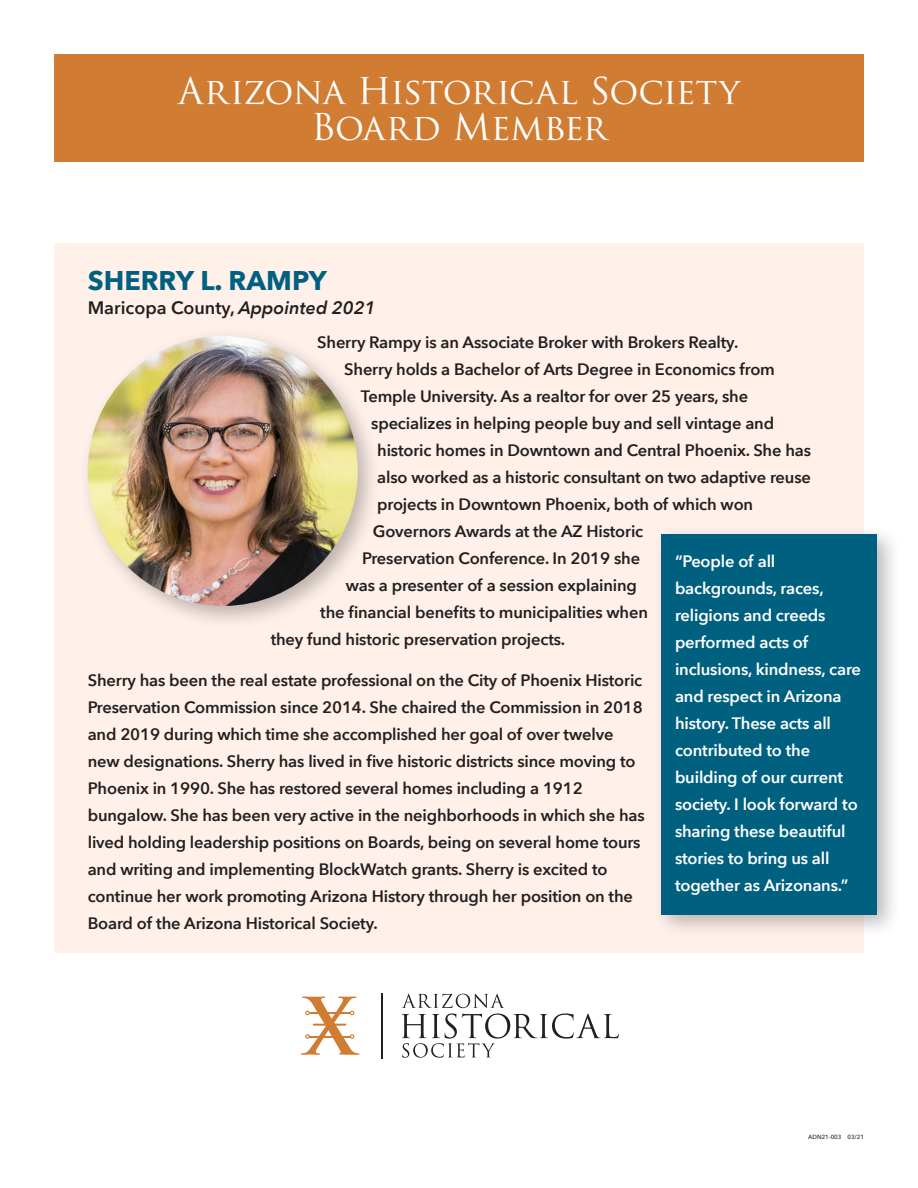
<style>
.page{position:relative;width:918px;height:1188px;background:#fff}
.page>*{position:absolute;margin:0;border:0;box-sizing:border-box;transform-origin:0 0}
.t1{font:36px/36px "Trajan Pro";letter-spacing:-.015em;color:#fff;text-align:center}
.name{font:700 27px "Avenir Next LT Pro";color:#00607f}
.name-2{font:600 18px "Avenir Next LT Pro";color:#231f20}
.text_demi{font:600 16.5px/27px "Avenir Next LT Pro";letter-spacing:-.01em;color:#231f20}
.text_demi-2{font:600 16.5px/27px "Avenir Next LT Pro";letter-spacing:-.01em;color:#fff}
.t2{font:500 6px "Avenir Next LT Pro";color:#231f20}
.s1{font-style:italic}
</style>
<div class="page">
<div style="left:54px;top:54px;width:810px;height:108px;background:#d07c32"></div>
<svg style="left:402px;top:994px;width:102px;height:14px"></svg>
<svg style="left:401px;top:1014px;width:218px;height:44px"></svg>
<svg style="left:301px;top:997px;width:59px;height:58px"></svg>
<hr style="left:381px;top:993px;width:1px;height:65px;background:#231f20">
<div style="left:54px;top:243px;width:810px;height:710px;background:#fff1ea"></div>
<div style="left:78px;top:326px;width:304px;height:304px;background:#231f20;opacity:.3"></div>
<img style="left:88px;top:336px;width:270px;height:270px;border-radius:135px">
<div style="left:652px;top:524px;width:249px;height:414px;background:#231f20;opacity:.3"></div>
<div style="left:662px;top:534px;width:216px;height:380px;background:#00607f"></div>
<h1 class="t1" style="left:178px;top:72px;width:563px">Arizona Historical Society<br>Board Member</h1>
<p class="name" style="left:88px;top:264px;width:241px">SHERRY L. RAMPY</p>
<p class="name-2" style="left:88px;top:297px;width:290px">Maricopa County, <span class="s1">Appointed 2021</span></p>
<p class="text_demi" style="left:317px;top:329px;width:423px">Sherry Rampy is an Associate Broker with Brokers Realty.</p>
<p class="text_demi" style="left:344px;top:356px;width:432px">Sherry holds a Bachelor of Arts Degree in Economics from</p>
<p class="text_demi" style="left:361px;top:383px;width:389px">Temple University. As a realtor for over 25 years, she</p>
<p class="text_demi" style="left:371px;top:410px;width:404px">specializes in helping people buy and sell vintage and</p>
<p class="text_demi" style="left:377px;top:437px;width:435px">historic homes in Downtown and Central Phoenix. She has</p>
<p class="text_demi" style="left:377px;top:464px;width:435px">also worked as a historic consultant on two adaptive reuse</p>
<p class="text_demi" style="left:377px;top:491px;width:377px">projects in Downtown Phoenix, both of which won</p>
<p class="text_demi" style="left:373px;top:518px;width:272px">Governors Awards at the AZ Historic</p>
<p class="text_demi" style="left:362px;top:545px;width:279px">Preservation Conference. In 2019 she</p>
<p class="text_demi" style="left:346px;top:572px;width:293px">was a presenter of a session explaining</p>
<p class="text_demi" style="left:320px;top:599px;width:329px">the financial benefits to municipalities when</p>
<p class="text_demi" style="left:271px;top:626px;width:296px">they fund historic preservation projects.</p>
<p class="text_demi" style="left:88px;top:666px;width:558px">Sherry has been the real estate professional on the City of Phoenix Historic Preservation Commission since 2014. She chaired the Commission in 2018 and 2019 during which time she accomplished her goal of over twelve new designations. Sherry has lived in five historic districts since moving to Phoenix in 1990. She has restored several homes including a 1912 bungalow. She has been very active in the neighborhoods in which she has lived holding leadership positions on Boards, being on several home tours and writing and implementing BlockWatch grants. Sherry is excited to continue her work promoting Arizona History through her position on the Board of the Arizona Historical Society.</p>
<p class="text_demi-2" style="left:675px;top:547px;width:188px">“People of all backgrounds, races, religions and creeds performed acts of inclusions, kindness, care and respect in Arizona history. These acts all contributed to the building of our current society. I look forward to sharing these beautiful stories to bring us all together as Arizonans.”</p>
<p class="t2" style="left:808px;top:1133px;width:57px">ADN21-003 03/21</p>
</div>
